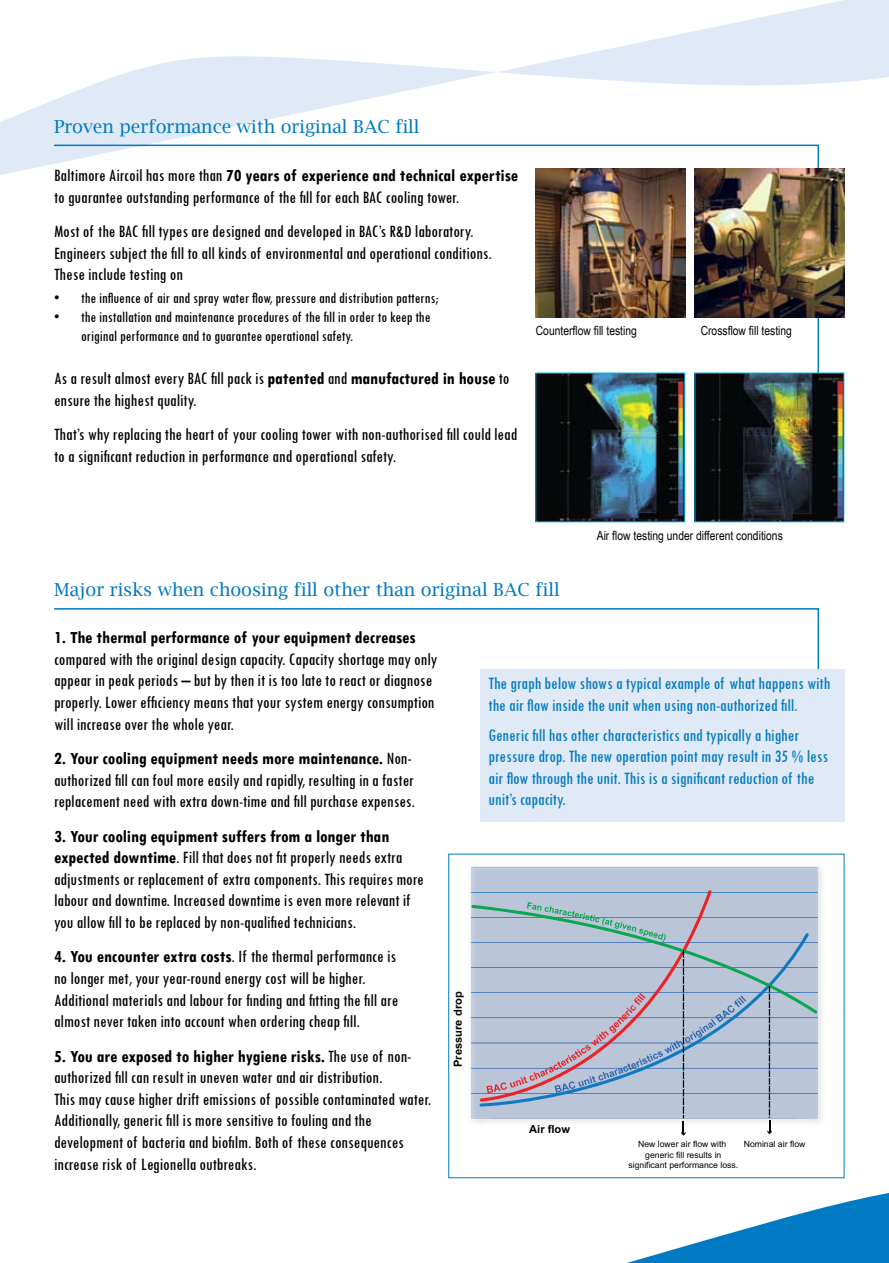
<style>
.page{position:relative;width:889px;height:1263px;background:#fff}
.page>*{position:absolute;margin:0;border:0;box-sizing:border-box;transform-origin:0 0}
.t1{font:condensed 18px/21.6px "Tw Cen";color:#000}
.t2{font:condensed 18px/21.6px "Tw Cen";color:#007ac2}
.t3{font:18px "Lucida Bright";color:#007ac2}
.t4{font:700 condensed 18px "Tw Cen";color:#000}
.t5{font:condensed 15.75px/18.9px "Tw Cen";color:#000}
.t6{font:12.6px "Arial Narrow";color:#000}
.t7{font:700 11.1px "Arial";color:#010101}
.t8{font:8.7px/10.4px "Arial";color:#000;text-align:center}
.s1{font-weight:700}
</style>
<div class="page">
<svg style="left:0;top:56px;width:535px;height:119px;fill:#e0e9f6"></svg>
<svg style="left:535px;top:0;width:353px;height:86px;fill:#e0e9f6"></svg>
<svg style="left:451px;top:1052px;width:437px;height:211px"></svg>
<svg style="left:52px;top:144px;width:767px;height:290px"></svg>
<img style="left:694px;top:169px;width:150px;height:149px">
<img style="left:536px;top:169px;width:149px;height:149px">
<svg style="left:54px;top:608px;width:765px;height:61px"></svg>
<div style="left:448px;top:854px;width:395px;height:324px;background:#fff"></div>
<img style="left:471px;top:866px;width:351px;height:14px">
<img style="left:817px;top:880px;width:5px;height:242px">
<div style="left:471px;top:868px;width:346px;height:20px;background:#bbc5d8"></div>
<img style="left:471px;top:887px;width:22px;height:15px">
<svg style="left:471px;top:892px;width:346px;height:1px"></svg>
<svg style="left:471px;top:867px;width:346px;height:1px"></svg>
<svg style="left:479px;top:890px;width:232px;height:12px;background:#b1bed4"></svg>
<svg style="left:471px;top:902px;width:346px;height:234px;background:#b5bfd1"></svg>
<div style="left:480px;top:669px;width:364px;height:152px;background:#e0e9f6"></div>
<img style="left:696px;top:375px;width:145px;height:145px">
<img style="left:537px;top:375px;width:145px;height:145px">
<p class="t3" style="left:54px;top:116px;width:367px">Proven performance with original BAC fill</p>
<p class="t1" style="left:54px;top:164px;width:465px">Baltimore Aircoil has more than <span class="s1">70 years of experience and technical expertise </span>to guarantee outstanding performance of the fill for each BAC cooling tower.</p>
<p class="t1" style="left:54px;top:220px;width:439px">Most of the BAC fill types are designed and developed in BAC’s R&amp;D laboratory.<br>Engineers subject the fill to all kinds of environmental and operational conditions.<br>These include testing on</p>
<p class="t5" style="left:54px;top:289px;width:386px">• the influence of air and spray water flow, pressure and distribution patterns;</p>
<p class="t5" style="left:81px;top:308px;width:351px;text-indent:-27px">• the installation and maintenance procedures of the fill in order to keep the original performance and to guarantee operational safety.</p>
<p class="t1" style="left:54px;top:368px;width:457px">As a result almost every BAC fill pack is <span class="s1">patented</span> and <span class="s1">manufactured in house</span> to ensure the highest quality.</p>
<p class="t1" style="left:54px;top:424px;width:464px">That’s why replacing the heart of your cooling tower with non-authorised fill could lead to a significant reduction in performance and operational safety.</p>
<p class="t6" style="left:535px;top:321px;width:103px">Counterflow fill testing</p>
<p class="t6" style="left:700px;top:321px;width:93px">Crossflow fill testing</p>
<p class="t6" style="left:596px;top:526px;width:187px">Air flow testing under different conditions</p>
<p class="t3" style="left:54px;top:580px;width:507px">Major risks when choosing fill other than original BAC fill</p>
<p class="t4" style="left:54px;top:627px;width:363px">1. The thermal performance of your equipment decreases</p>
<p class="t1" style="left:54px;top:648px;width:385px">compared with the original design capacity. Capacity shortage may only appear in peak periods – but by then it is too late to react or diagnose properly. Lower efficiency means that your system energy consumption will increase over the whole year.</p>
<p class="t1" style="left:54px;top:747px;width:362px"><span class="s1">2. Your cooling equipment needs more maintenance.</span> Non&shy;authorized fill can foul more easily and rapidly, resulting in a faster replacement need with extra down-time and fill purchase expenses.</p>
<p class="t1" style="left:54px;top:825px;width:371px"><span class="s1">3. Your cooling equipment suffers from a longer than expected downtime</span>. Fill that does not fit properly needs extra adjustments or replacement of extra components. This requires more labour and downtime. Increased downtime is even more relevant if you allow fill to be replaced by non-qualified technicians.</p>
<p class="t1" style="left:54px;top:945px;width:345px"><span class="s1">4. You encounter extra costs</span>. If the thermal performance is no longer met, your year-round energy cost will be higher.<br>Additional materials and labour for finding and fitting the fill are almost never taken into account when ordering cheap fill.</p>
<p class="t1" style="left:54px;top:1045px;width:378px"><span class="s1">5. You are exposed to higher hygiene risks.</span> The use of non&shy;authorized fill can result in uneven water and air distribution.<br>This may cause higher drift emissions of possible contaminated water.<br>Additionally, generic fill is more sensitive to fouling and the development of bacteria and biofilm. Both of these consequences increase risk of Legionella outbreaks.</p>
<p class="t7" style="left:450px;top:1067px;width:77px;rotate:-90deg">Pressure drop</p>
<p class="t2" style="left:488px;top:672px;width:343px">The graph below shows a typical example of what happens with the air flow inside the unit when using non-authorized fill.</p>
<p class="t2" style="left:488px;top:724px;width:341px">Generic fill has other characteristics and typically a higher pressure drop. The new operation point may result in 35 % less air flow through the unit. This is a significant reduction of the unit’s capacity.</p>
<p class="t7" style="left:529px;top:1121px;width:42px">Air flow</p>
<p class="t8" style="left:638px;top:1139px;width:90px">New lower air flow with</p>
<p class="t8" style="left:743px;top:1138px;width:63px">Nominal air flow</p>
<p class="t8" style="left:628px;top:1149px;width:111px">generic fill results in significant performance loss.</p>
</div>
